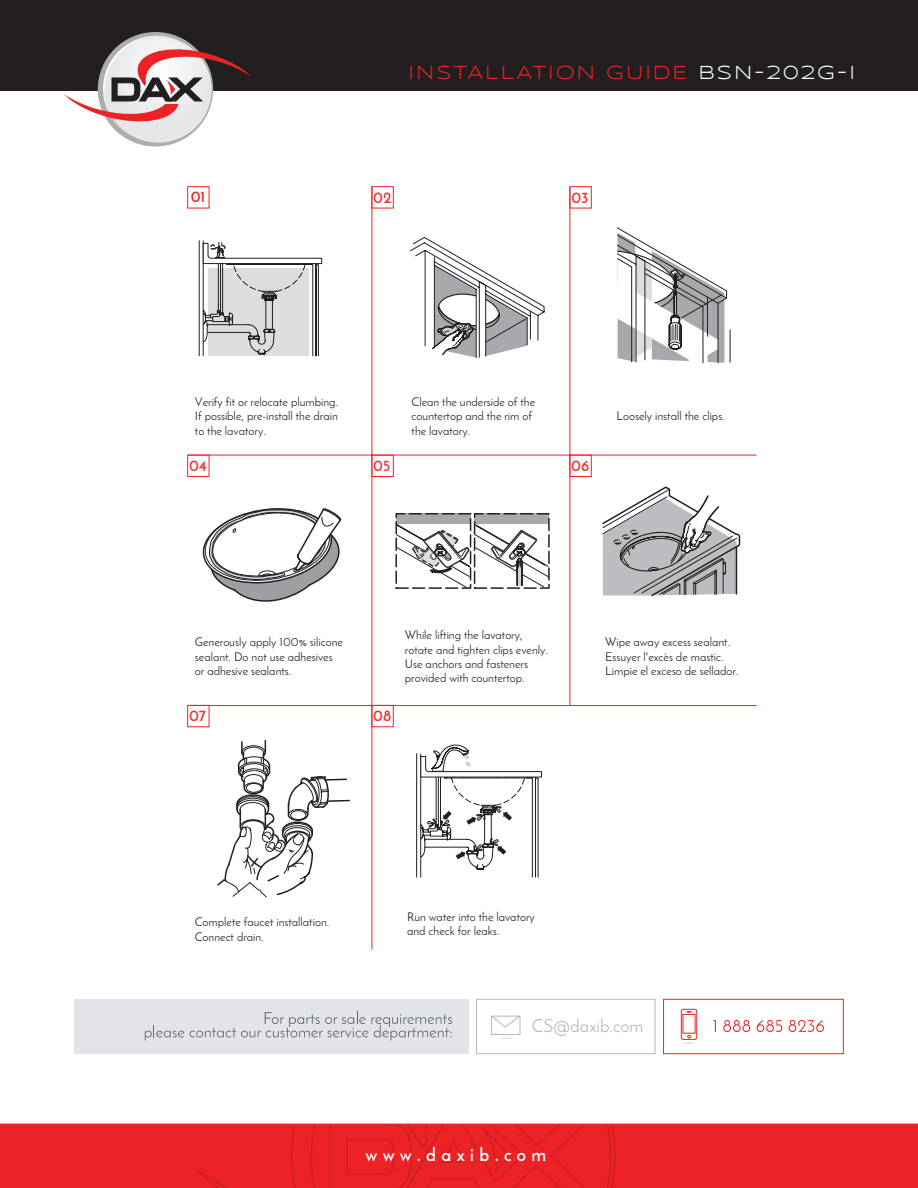
<style>
.page{position:relative;width:918px;height:1188px;background:#fff}
.page>*{position:absolute;margin:0;border:0;box-sizing:border-box;transform-origin:0 0}
.t1{font:19.5px "Syncopate";letter-spacing:.1em;color:#ec2225}
.t2{font:700 18px "Josefin Sans";letter-spacing:.3em;color:#fff}
.t3{font:18px "Josefin Sans";color:#b3b9bf}
.t4{font:700 15.6px "Josefin Sans";color:#ee3434}
.t5{font:700 15.6px "Josefin Sans";color:#ee2325}
.t6{font:12px/14.4px "Josefin Sans";color:#231f20}
.s1{color:#fff}
</style>
<div class="page">
<div style="left:0;top:1124px;width:918px;height:64px;background:#ec2225"></div>
<svg style="left:195px;top:1125px;width:421px;height:63px"></svg>
<div style="left:0;top:0;width:918px;height:90px;background:#231f20"></div>
<svg style="left:64px;top:36px;width:187px;height:107px"></svg>
<svg style="left:187px;top:186px;width:570px;height:764px"></svg>
<div style="left:372px;top:186px;width:22px;height:22px;border:1px solid #ee2325"></div>
<div style="left:570px;top:186px;width:22px;height:22px;border:1px solid #ee2325"></div>
<div style="left:187px;top:455px;width:22px;height:22px;border:1px solid #ee2325"></div>
<div style="left:187px;top:705px;width:22px;height:22px;border:1px solid #ee2325"></div>
<div style="left:372px;top:455px;width:22px;height:22px;border:1px solid #ee2325"></div>
<div style="left:372px;top:705px;width:22px;height:22px;border:1px solid #ee2325"></div>
<div style="left:570px;top:455px;width:22px;height:22px;border:1px solid #ee2325"></div>
<hr style="left:187px;top:705px;width:570px;height:1px;background:#ee2325">
<svg style="left:198px;top:240px;width:124px;height:117px"></svg>
<svg style="left:410px;top:237px;width:135px;height:121px"></svg>
<svg style="left:582px;top:227px;width:145px;height:203px"></svg>
<hr style="left:730px;top:330px;width:1px;height:32px;background:#231f20">
<svg style="left:202px;top:507px;width:140px;height:95px"></svg>
<div style="left:396px;top:514px;width:75px;height:74px;background:#a8a9ad"></div>
<div style="left:395px;top:513px;width:76px;height:76px;border:2px dashed #231f20"></div>
<div style="left:475px;top:514px;width:74px;height:74px;background:#a8a9ad"></div>
<svg style="left:395px;top:523px;width:152px;height:65px"></svg>
<div style="left:474px;top:513px;width:76px;height:76px;border:2px dashed #231f20"></div>
<svg style="left:601px;top:487px;width:140px;height:111px"></svg>
<svg style="left:216px;top:739px;width:135px;height:159px"></svg>
<svg style="left:416px;top:744px;width:126px;height:134px"></svg>
<div style="left:74px;top:999px;width:395px;height:55px;background:#e2e4e7"></div>
<div style="left:663px;top:999px;width:181px;height:55px;border:1px solid #ee2325"></div>
<svg style="left:145px;top:1011px;width:307px;height:30px"></svg>
<svg style="left:713px;top:1020px;width:3px;height:12px"></svg>
<svg style="left:723px;top:1020px;width:27px;height:12px"></svg>
<svg style="left:757px;top:1020px;width:25px;height:12px"></svg>
<svg style="left:789px;top:1020px;width:35px;height:12px"></svg>
<svg style="left:681px;top:1009px;width:17px;height:35px"></svg>
<svg style="left:491px;top:1015px;width:30px;height:24px"></svg>
<div style="left:476px;top:999px;width:179px;height:55px;border:1px solid #b3b9bf"></div>
<h1 class="t1" style="left:409px;top:61px;width:448px">INSTALLATION GUIDE <span class="s1">BSN-202G-I</span></h1>
<h3 class="t5" style="left:191px;top:187px;width:16px">01</h3>
<h3 class="t4" style="left:373px;top:187px;width:20px">02</h3>
<h3 class="t4" style="left:571px;top:187px;width:19px">03</h3>
<p class="t6" style="left:195px;top:394px;width:145px;text-align:justify">Verify fit or relocate plumbing.<br>If possible, pre-install the drain to the lavatory.</p>
<p class="t6" style="left:412px;top:394px;width:125px">Clean the underside of the countertop and the rim of the lavatory.</p>
<h3 class="t4" style="left:189px;top:456px;width:20px">04</h3>
<h3 class="t4" style="left:373px;top:456px;width:18px">05</h3>
<h3 class="t4" style="left:571px;top:456px;width:20px">06</h3>
<p class="t6" style="left:616px;top:409px;width:110px">Loosely install the clips.</p>
<p class="t6" style="left:195px;top:635px;width:150px">Generously apply 100% silicone sealant. Do not use adhesives or adhesive sealants.</p>
<p class="t6" style="left:405px;top:628px;width:145px">While lifting the lavatory, rotate and tighten clips evenly.<br>Use anchors and fasteners provided with countertop.</p>
<h3 class="t4" style="left:189px;top:706px;width:19px">07</h3>
<h3 class="t4" style="left:373px;top:706px;width:20px">08</h3>
<p class="t6" style="left:605px;top:635px;width:135px">Wipe away excess sealant.<br>Essuyer l'excès de mastic.<br>Limpie el exceso de sellador.</p>
<p class="t6" style="left:195px;top:915px;width:136px">Complete faucet installation.<br>Connect drain.</p>
<p class="t6" style="left:407px;top:909px;width:129px">Run water into the lavatory and check for leaks.</p>
<h2 class="t3" style="left:532px;top:1015px;width:113px">CS@daxib.com</h2>
<h2 class="t2" style="left:367px;top:1144px;width:182px">www.daxib.com</h2>
</div>
